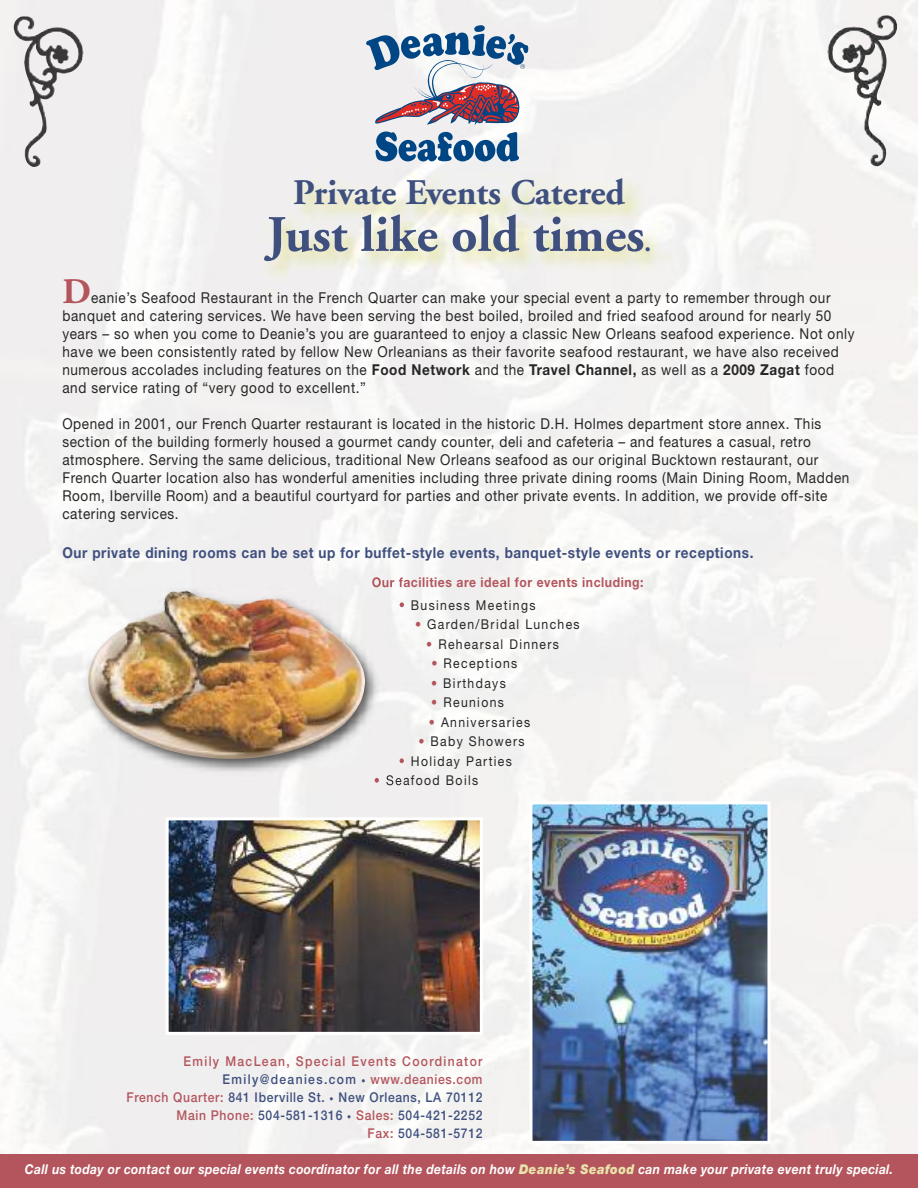
<style>
.page{position:relative;width:918px;height:1188px;background:#fff}
.page>*{position:absolute;margin:0;border:0;box-sizing:border-box;transform-origin:0 0}
.t1{font:700 51px "Adobe Garamond";color:#3f507f}
.t2{font:700 36px "Adobe Garamond";color:#3f507f}
.t3{font:700 36px "Adobe Garamond";color:#b4555d}
.t4{font:15px/18px "Helvetica Neue";letter-spacing:.045em;color:#272627;scale:.9 1}
.t5{font:700 15px "Helvetica Neue";letter-spacing:.045em;color:#3f507f;scale:.9 1}
.t6{font:500 13.5px/18px "Helvetica Neue";letter-spacing:.055em;color:#b4555d;text-align:right;scale:.9 1}
.t7{font:13.5px "Helvetica Neue";letter-spacing:.11em;color:#272627;scale:.9 1}
.t8{font:italic 700 13.5px "Helvetica Neue";letter-spacing:.025em;color:#fff;scale:.9 1}
.t9{font:700 13.5px "Helvetica Neue";letter-spacing:.045em;color:#b4555d;scale:.9 1}
.s1{font-size:25.5px}
.s2{font-weight:700}
.s3{font-weight:700;color:#b4555d}
.s4{color:#3f507f}
.s5{font-size:9px;color:#3f507f}
.s6{font-weight:900;color:#e9e4ab}
</style>
<div class="page">
<img style="left:0;top:0;width:918px;height:1154px">
<div style="left:0;top:1154px;width:918px;height:34px;background:#b4555d"></div>
<img style="left:0;top:173px;width:918px;height:141px">
<img style="left:51px;top:552px;width:353px;height:290px">
<img style="left:372px;top:577px;width:32px;height:10px">
<svg style="left:400px;top:602px;width:4px;height:5px"></svg>
<svg style="left:400px;top:758px;width:4px;height:5px"></svg>
<svg style="left:375px;top:778px;width:4px;height:5px"></svg>
<img style="left:386px;top:775px;width:18px;height:10px">
<img style="left:88px;top:590px;width:277px;height:169px">
<img style="left:170px;top:821px;width:309px;height:210px">
<div style="left:166px;top:817px;width:317px;height:218px;border:3px solid #fff"></div>
<img style="left:533px;top:805px;width:233px;height:335px">
<div style="left:529px;top:801px;width:241px;height:343px;border:3px solid #fff"></div>
<svg style="left:376px;top:132px;width:143px;height:29px"></svg>
<svg style="left:366px;top:25px;width:163px;height:100px"></svg>
<p class="t2" style="left:293px;top:179px;width:333px">Private Events Catered</p>
<p class="t1" style="left:267px;top:214px;width:386px">Just like old times<span class="s1">.</span></p>
<p class="t3" style="left:62px;top:277px;width:30px">D</p>
<p class="t4" style="left:62px;top:290px;width:882px;text-indent:29px">eanie’s Seafood Restaurant in the French Quarter can make your special event a party to remember through our banquet and catering services. We have been serving the best boiled, broiled and fried seafood around for nearly 50 years – so when you come to Deanie’s you are guaranteed to enjoy a classic New Orleans seafood experience. Not only have we been consistently rated by fellow New Orleanians as their favorite seafood restaurant, we have also received numerous accolades including features on the <span class="s2">Food Network</span> and the <span class="s2">Travel Channel,</span> as well as a <span class="s2">2009 Zagat</span> food and service rating of “very good to excellent.”</p>
<p class="t4" style="left:62px;top:416px;width:876px">Opened in 2001, our French Quarter restaurant is located in the historic D.H. Holmes department store annex. This section of the building formerly housed a gourmet candy counter, deli and cafeteria – and features a casual, retro atmosphere. Serving the same delicious, traditional New Orleans seafood as our original Bucktown restaurant, our French Quarter location also has wonderful amenities including three private dining rooms (Main Dining Room, Madden Room, Iberville Room) and a beautiful courtyard for parties and other private events. In addition, we provide off-site catering services.</p>
<p class="t5" style="left:62px;top:547px;width:769px">Our private dining rooms can be set up for buffet-style events, banquet-style events or receptions.</p>
<p class="t9" style="left:372px;top:577px;width:303px">Our facilities are ideal for events including:</p>
<p class="t7" style="left:399px;top:600px;width:153px"><span class="s3">•</span> Business Meetings</p>
<p class="t7" style="left:415px;top:619px;width:185px"><span class="s3">•</span> Garden/Bridal Lunches</p>
<p class="t7" style="left:426px;top:639px;width:149px"><span class="s3">•</span> Rehearsal Dinners</p>
<p class="t7" style="left:431px;top:658px;width:97px"><span class="s3">•</span> Receptions</p>
<p class="t7" style="left:431px;top:678px;width:84px"><span class="s3">•</span> Birthdays</p>
<p class="t7" style="left:431px;top:697px;width:82px"><span class="s3">•</span> Reunions</p>
<p class="t7" style="left:429px;top:717px;width:114px"><span class="s3">•</span> Anniversaries</p>
<p class="t7" style="left:418px;top:736px;width:120px"><span class="s3">•</span> Baby Showers</p>
<p class="t7" style="left:399px;top:756px;width:127px"><span class="s3">•</span> Holiday Parties</p>
<p class="t7" style="left:374px;top:775px;width:118px"><span class="s3">•</span> Seafood Boils</p>
<p class="t6" style="left:126px;top:1053px;width:397px">Emily MacLean, Special Events Coordinator <span class="s4">Emily@deanies.com</span> <span class="s5">•</span> www.deanies.com<br>French Quarter: <span class="s4">841 Iberville St.</span> <span class="s5">•</span> <span class="s4">New Orleans, LA 70112<br></span>Main Phone: <span class="s4">504-581-1316</span> <span class="s5">•</span> Sales: <span class="s4">504-421-2252<br></span>Fax: <span class="s4">504-581-5712</span></p>
<p class="t8" style="left:25px;top:1165px;width:966px">Call us today or contact our special events coordinator for all the details on how <span class="s6">Deanie’s Seafood</span> can make your private event truly special.</p>
</div>
